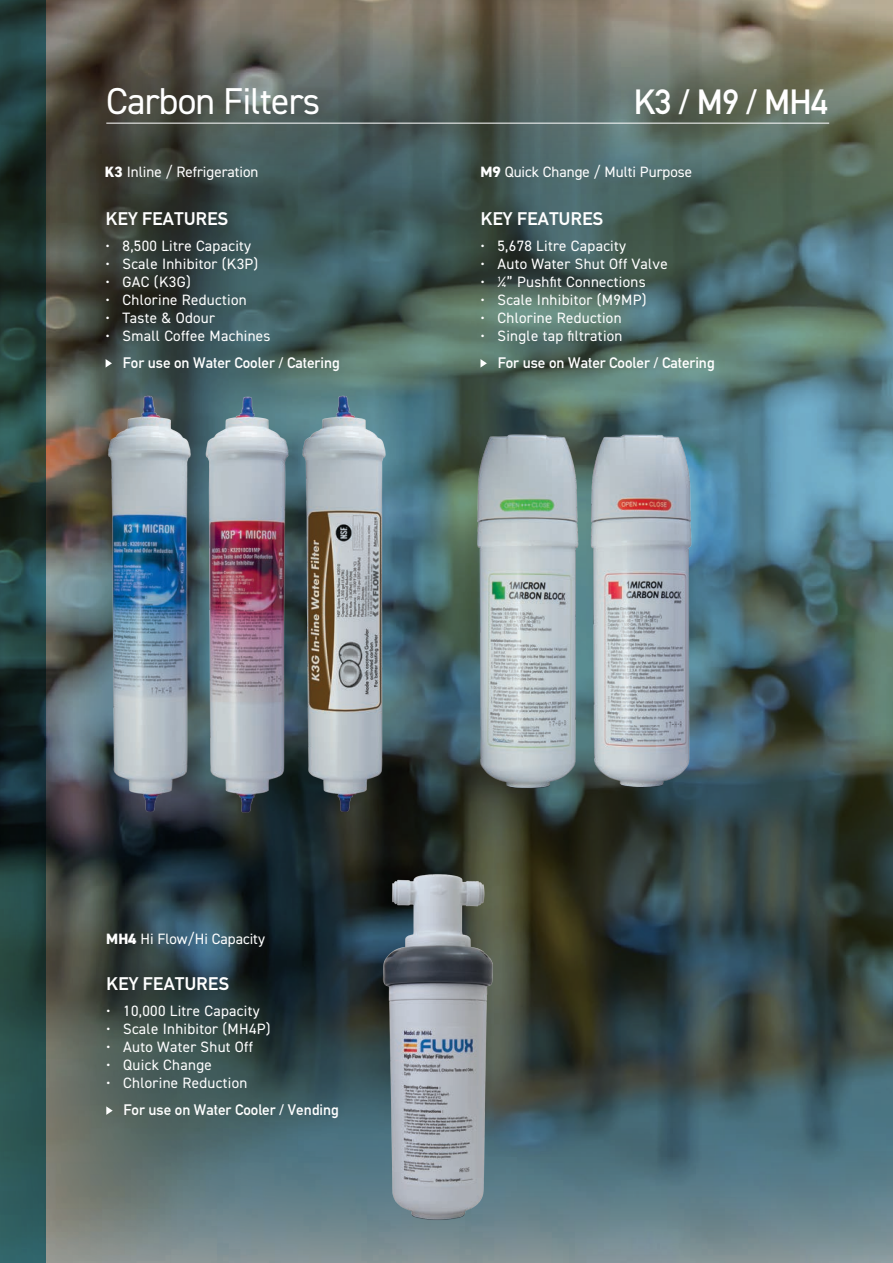
<style>
.page{position:relative;width:893px;height:1263px;background:#fff}
.page>*{position:absolute;margin:0;border:0;box-sizing:border-box;transform-origin:0 0}
.t1{font:37.5px "DIN2014";letter-spacing:-.02em;color:#fff}
.t2{font:34.5px "Dina";letter-spacing:-.02em;color:#fff}
.t3{font:700 18px "Dina";color:#fff}
.t4{font:15px "DIN2014";letter-spacing:.02em;color:#fff}
.t5{font:15px "Dina";color:#fff}
.t6{font:15px "DIN2014";color:#fff}
.s1{font-weight:800}
</style>
<div class="page">
<img style="left:45px;top:9px;width:848px;height:1254px">
<hr style="left:106px;top:123px;width:723px;height:1px;background:#fff">
<svg style="left:106px;top:359px;width:6px;height:9px"></svg>
<img style="left:103px;top:391px;width:290px;height:435px">
<img style="left:473px;top:420px;width:225px;height:387px">
<svg style="left:480px;top:359px;width:7px;height:9px"></svg>
<svg style="left:106px;top:1106px;width:7px;height:9px"></svg>
<img style="left:374px;top:866px;width:128px;height:363px">
<svg style="left:0;top:0;width:45px;height:1263px;background:#213d3b"></svg>
<p class="t1" style="left:106px;top:78px;width:215px">Carbon Filters</p>
<p class="t2" style="left:634px;top:82px;width:195px">K3 / M9 / MH4</p>
<p class="t6" style="left:105px;top:162px;width:155px"><span class="s1">K3</span> Inline / Refrigeration</p>
<p class="t3" style="left:106px;top:208px;width:124px">KEY FEATURES</p>
<p class="t4" style="left:106px;top:236px;width:147px">• 8,500 Litre Capacity</p>
<p class="t4" style="left:106px;top:254px;width:154px">• Scale Inhibitor (K3P)</p>
<p class="t4" style="left:106px;top:272px;width:87px">• GAC (K3G)</p>
<p class="t4" style="left:106px;top:290px;width:143px">• Chlorine Reduction</p>
<p class="t4" style="left:106px;top:308px;width:111px">• Taste &amp; Odour</p>
<p class="t4" style="left:106px;top:326px;width:166px">• Small Coffee Machines</p>
<p class="t5" style="left:123px;top:353px;width:219px">For use on Water Cooler / Catering</p>
<p class="t6" style="left:480px;top:162px;width:213px"><span class="s1">M9</span> Quick Change / Multi Purpose</p>
<p class="t3" style="left:480px;top:208px;width:124px">KEY FEATURES</p>
<p class="t4" style="left:480px;top:236px;width:147px">• 5,678 Litre Capacity</p>
<p class="t4" style="left:480px;top:254px;width:189px">• Auto Water Shut Off Valve</p>
<p class="t4" style="left:480px;top:272px;width:167px">• ¼” Pushfit Connections</p>
<p class="t4" style="left:480px;top:290px;width:168px">• Scale Inhibitor (M9MP)</p>
<p class="t4" style="left:480px;top:308px;width:143px">• Chlorine Reduction</p>
<p class="t4" style="left:480px;top:326px;width:144px">• Single tap filtration</p>
<p class="t5" style="left:498px;top:353px;width:219px">For use on Water Cooler / Catering</p>
<p class="t6" style="left:106px;top:929px;width:160px"><span class="s1">MH4</span> Hi Flow/Hi Capacity</p>
<p class="t3" style="left:106px;top:973px;width:124px">KEY FEATURES</p>
<p class="t4" style="left:106px;top:1002px;width:155px">• 10,000 Litre Capacity</p>
<p class="t4" style="left:106px;top:1020px;width:166px">• Scale Inhibitor (MH4P)</p>
<p class="t4" style="left:106px;top:1038px;width:148px">• Auto Water Shut Off</p>
<p class="t4" style="left:106px;top:1056px;width:107px">• Quick Change</p>
<p class="t4" style="left:106px;top:1074px;width:143px">• Chlorine Reduction</p>
<p class="t5" style="left:123px;top:1101px;width:217px">For use on Water Cooler / Vending</p>
</div>
